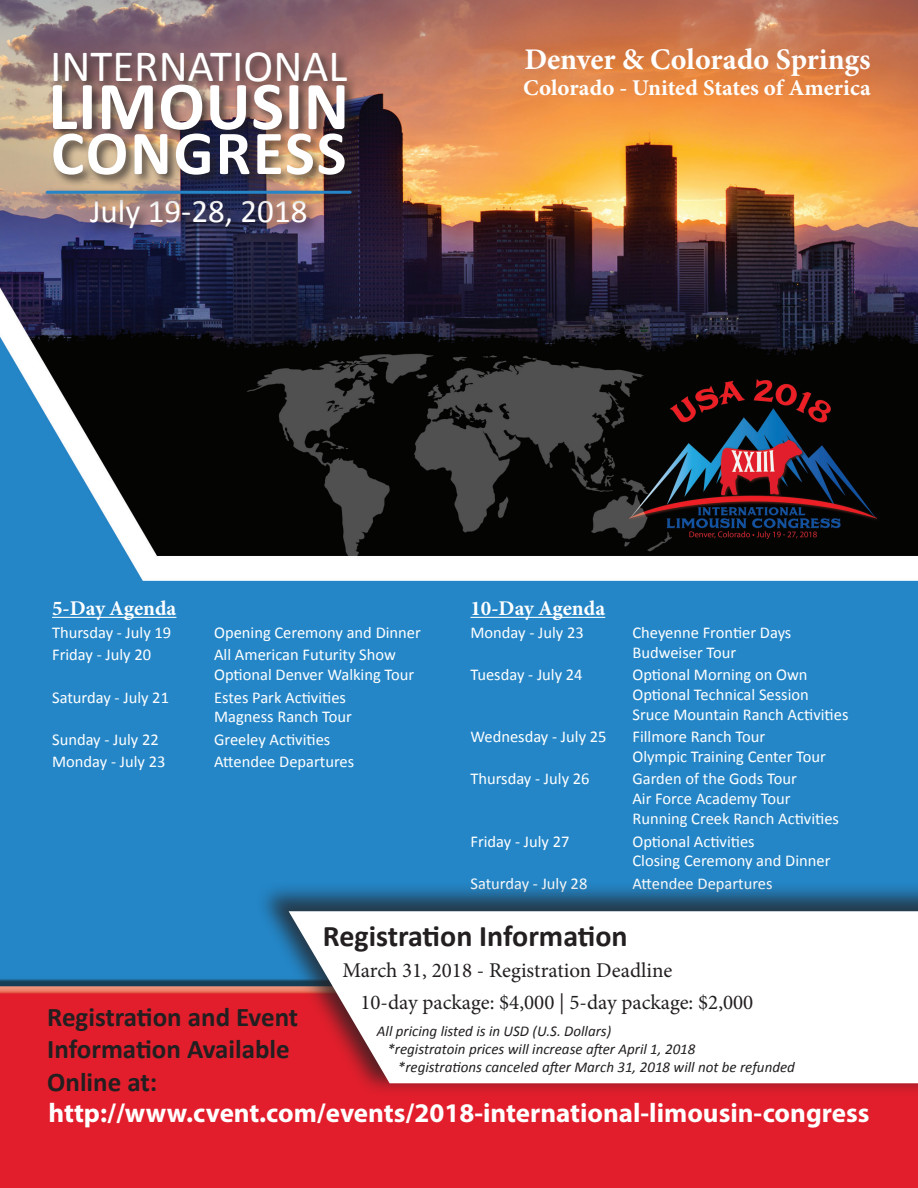
<style>
.page{position:relative;width:918px;height:1188px;background:#fff}
.page>*{position:absolute;margin:0;border:0;box-sizing:border-box;transform-origin:0 0}
.t1{font:700 69px "Calibri";letter-spacing:.01em;color:#fff}
.t2{font:700 63px "Calibri";letter-spacing:.03em;color:#fff}
.t3{font:45px "Calibri";color:#fff}
.t4{font:33px "Calibri";color:#fff}
.t5{font:700 30px "Calibri";color:#231f20}
.t6{font:700 30px "Minion Pro";letter-spacing:-.005em;color:#fff}
.t7{font:700 27px "Myriad Pro";color:#fff}
.t8{font:700 27px/32.4px "Calibri";color:#231f20}
.t9{font:700 22.5px "Minion Pro";color:#fff}
.t10{font:21px/31.5px "Minion Pro";color:#231f20}
.t11{font:700 21px "Minion Pro";color:#fff}
.t12{font:16.5px/19.8px "Calibri";color:#fff}
.t13{font:italic 15px "Calibri";color:#231f20}
</style>
<div class="page">
<img style="left:0;top:0;width:918px;height:1188px">
<div style="left:50px;top:49px;width:309px;height:191px;background:#231f20;opacity:.75"></div>
<div style="left:43px;top:187px;width:321px;height:20px;background:#231f20;opacity:.75"></div>
<hr style="left:47px;top:191px;width:303px;height:3px;background:#2585c7">
<hr style="left:52px;top:617px;width:124px;height:1px;background:#fff">
<hr style="left:470px;top:617px;width:135px;height:1px;background:#fff">
<div style="left:255px;top:881px;width:663px;height:217px;background:#231f20;opacity:.75"></div>
<svg style="left:289px;top:911px;width:629px;height:172px"></svg>
<p class="t3" style="left:50px;top:38px;width:299px">INTERNATIONAL</p>
<p class="t1" style="left:48px;top:62px;width:302px">LIMOUSIN</p>
<p class="t2" style="left:51px;top:113px;width:297px">CONGRESS</p>
<p class="t4" style="left:90px;top:190px;width:219px">July 19-28, 2018</p>
<p class="t6" style="left:524px;top:42px;width:348px">Denver &amp; Colorado Springs</p>
<p class="t9" style="left:523px;top:74px;width:349px">Colorado - United States of America</p>
<p class="t11" style="left:52px;top:596px;width:126px">5-Day Agenda</p>
<p class="t12" style="left:52px;top:622px;width:121px">Thursday - July 19</p>
<p class="t12" style="left:214px;top:622px;width:208px">Opening Ceremony and Dinner</p>
<p class="t12" style="left:52px;top:645px;width:101px">Friday - July 20</p>
<p class="t12" style="left:214px;top:645px;width:202px">All American Futurity Show<br>Optional Denver Walking Tour</p>
<p class="t12" style="left:52px;top:687px;width:118px">Saturday - July 21</p>
<p class="t12" style="left:214px;top:687px;width:139px">Estes Park Activities<br>Magness Ranch Tour</p>
<p class="t12" style="left:52px;top:730px;width:108px">Sunday - July 22</p>
<p class="t12" style="left:214px;top:730px;width:118px">Greeley Activities</p>
<p class="t12" style="left:52px;top:752px;width:115px">Monday - July 23</p>
<p class="t12" style="left:214px;top:752px;width:142px">Attendee Departures</p>
<p class="t11" style="left:470px;top:596px;width:136px">10-Day Agenda</p>
<p class="t12" style="left:470px;top:622px;width:115px">Monday - July 23</p>
<p class="t12" style="left:632px;top:622px;width:161px">Cheyenne Frontier Days<br>Budweiser Tour</p>
<p class="t12" style="left:470px;top:665px;width:114px">Tuesday - July 24</p>
<p class="t12" style="left:632px;top:665px;width:218px">Optional Morning on Own<br>Optional Technical Session<br>Sruce Mountain Ranch Activities</p>
<p class="t12" style="left:470px;top:727px;width:138px">Wednesday - July 25</p>
<p class="t12" style="left:632px;top:727px;width:195px">Fillmore Ranch Tour<br>Olympic Training Center Tour</p>
<p class="t12" style="left:470px;top:769px;width:121px">Thursday - July 26</p>
<p class="t12" style="left:632px;top:769px;width:208px">Garden of the Gods Tour<br>Air Force Academy Tour<br>Running Creek Ranch Activities</p>
<p class="t12" style="left:470px;top:831px;width:101px">Friday - July 27</p>
<p class="t12" style="left:632px;top:831px;width:200px">Optional Activities<br>Closing Ceremony and Dinner</p>
<p class="t12" style="left:470px;top:874px;width:118px">Saturday - July 28</p>
<p class="t12" style="left:632px;top:874px;width:142px">Attendee Departures</p>
<p class="t8" style="left:47px;top:1001px;width:253px">Registration and Event<br>Information Available<br>Online at:</p>
<p class="t5" style="left:323px;top:916px;width:306px">Registration Information</p>
<p class="t10" style="left:360px;top:955px;width:394px;text-indent:-18px">March 31, 2018 - Registration Deadline<br>10-day package: $4,000 | 5-day package: $2,000</p>
<p class="t13" style="left:377px;top:1020px;width:236px">All pricing listed is in USD (U.S. Dollars)</p>
<p class="t13" style="left:387px;top:1038px;width:310px">*registratoin prices will increase after April 1, 2018</p>
<p class="t13" style="left:398px;top:1056px;width:399px">*registrations canceled after March 31, 2018 will not be refunded</p>
<p class="t7" style="left:48px;top:1095px;width:823px">http://www.cvent.com/events/2018-international-limousin-congress</p>
</div>
